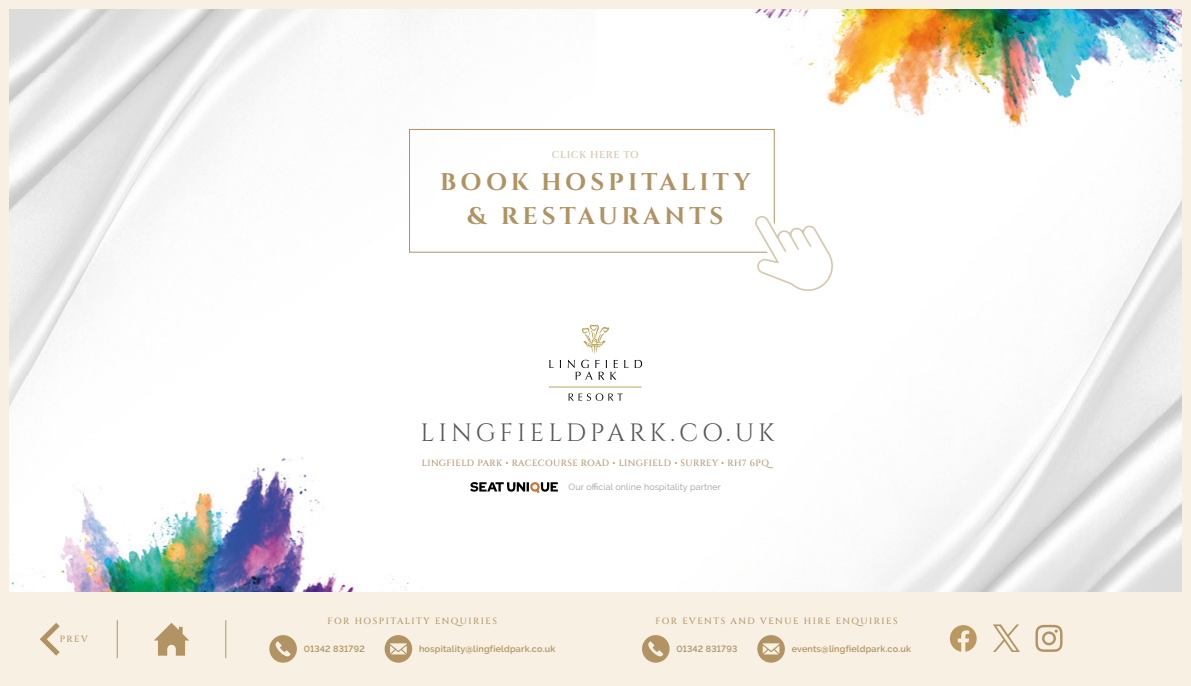
<style>
.page{position:relative;width:1191px;height:686px;background:#fff}
.page>*{position:absolute;margin:0;border:0;box-sizing:border-box;transform-origin:0 0}
.t1{font:25px "Cinzel";letter-spacing:.155em;color:#575756}
.t2{font:700 24px/33.6px "Cinzel";letter-spacing:.17em;color:#b19363;text-align:center}
.t3{font:600 10px "Cinzel";letter-spacing:.05em;color:#d7c9b1}
.t4{font:600 9px "Raleway";letter-spacing:.02em;color:#b19363}
.t5{font:500 9px "Cinzel";letter-spacing:.165em;color:#b19363}
.t6{font:500 9px "Cinzel";letter-spacing:.04em;color:#b19363}
.t7{font:500 9px "Cinzel";letter-spacing:.145em;color:#b19363}
.t8{font:8.9px "Raleway";letter-spacing:.02em;color:#9d9d9c}
</style>
<div class="page">
<img style="left:9px;top:9px;width:1173px;height:583px">
<svg style="left:582px;top:325px;width:27px;height:29px"></svg>
<svg style="left:549px;top:360px;width:4px;height:8px"></svg>
<svg style="left:624px;top:360px;width:4px;height:8px"></svg>
<svg style="left:634px;top:360px;width:8px;height:8px"></svg>
<svg style="left:568px;top:360px;width:50px;height:20px"></svg>
<hr style="left:549px;top:387px;width:92px;height:1px;background:#bba35b">
<svg style="left:568px;top:393px;width:54px;height:8px"></svg>
<svg style="left:470px;top:482px;width:88px;height:11px"></svg>
<div style="left:409px;top:129px;width:365px;height:124px;border:1px solid #b19363"></div>
<svg style="left:749px;top:210px;width:89px;height:87px"></svg>
<div style="left:0;top:592px;width:1191px;height:94px;background:#f7f0e3"></div>
<div style="left:0;top:0;width:9px;height:686px;background:#f7f0e3"></div>
<div style="left:1182px;top:0;width:9px;height:686px;background:#f7f0e3"></div>
<div style="left:0;top:0;width:1191px;height:9px;background:#f7f0e3"></div>
<svg style="left:39px;top:623px;width:21px;height:33px"></svg>
<svg style="left:1035px;top:625px;width:27px;height:27px"></svg>
<svg style="left:993px;top:625px;width:26px;height:27px"></svg>
<svg style="left:950px;top:625px;width:26px;height:27px"></svg>
<svg style="left:154px;top:623px;width:35px;height:33px"></svg>
<hr style="left:225px;top:620px;width:1px;height:38px;background:#b19363">
<hr style="left:117px;top:620px;width:1px;height:38px;background:#b19363">
<svg style="left:269px;top:635px;width:28px;height:28px"></svg>
<svg style="left:642px;top:635px;width:27px;height:28px"></svg>
<svg style="left:384px;top:635px;width:28px;height:28px"></svg>
<svg style="left:757px;top:635px;width:28px;height:28px"></svg>
<p class="t7" style="left:60px;top:633px;width:30px">PREV</p>
<p class="t3" style="left:552px;top:148px;width:88px">CLICK HERE TO</p>
<h2 class="t2" style="left:440px;top:166px;width:312px">BOOK HOSPITALITY &amp; RESTAURANTS</h2>
<h1 class="t1" style="left:420px;top:417px;width:356px">LINGFIELDPARK.CO.UK</h1>
<p class="t6" style="left:422px;top:457px;width:349px">LINGFIELD PARK • RACECOURSE ROAD • LINGFIELD • SURREY • RH7 6PQ</p>
<p class="t8" style="left:568px;top:482px;width:154px">Our official online hospitality partner</p>
<p class="t5" style="left:328px;top:615px;width:171px">FOR HOSPITALITY ENQUIRIES</p>
<p class="t5" style="left:655px;top:615px;width:244px">FOR EVENTS AND VENUE HIRE ENQUIRIES</p>
<p class="t4" style="left:304px;top:644px;width:63px">01342 831792</p>
<p class="t4" style="left:419px;top:644px;width:138px">hospitality@lingfieldpark.co.uk</p>
<p class="t4" style="left:676px;top:644px;width:62px">01342 831793</p>
<p class="t4" style="left:791px;top:644px;width:121px">events@lingfieldpark.co.uk</p>
</div>
